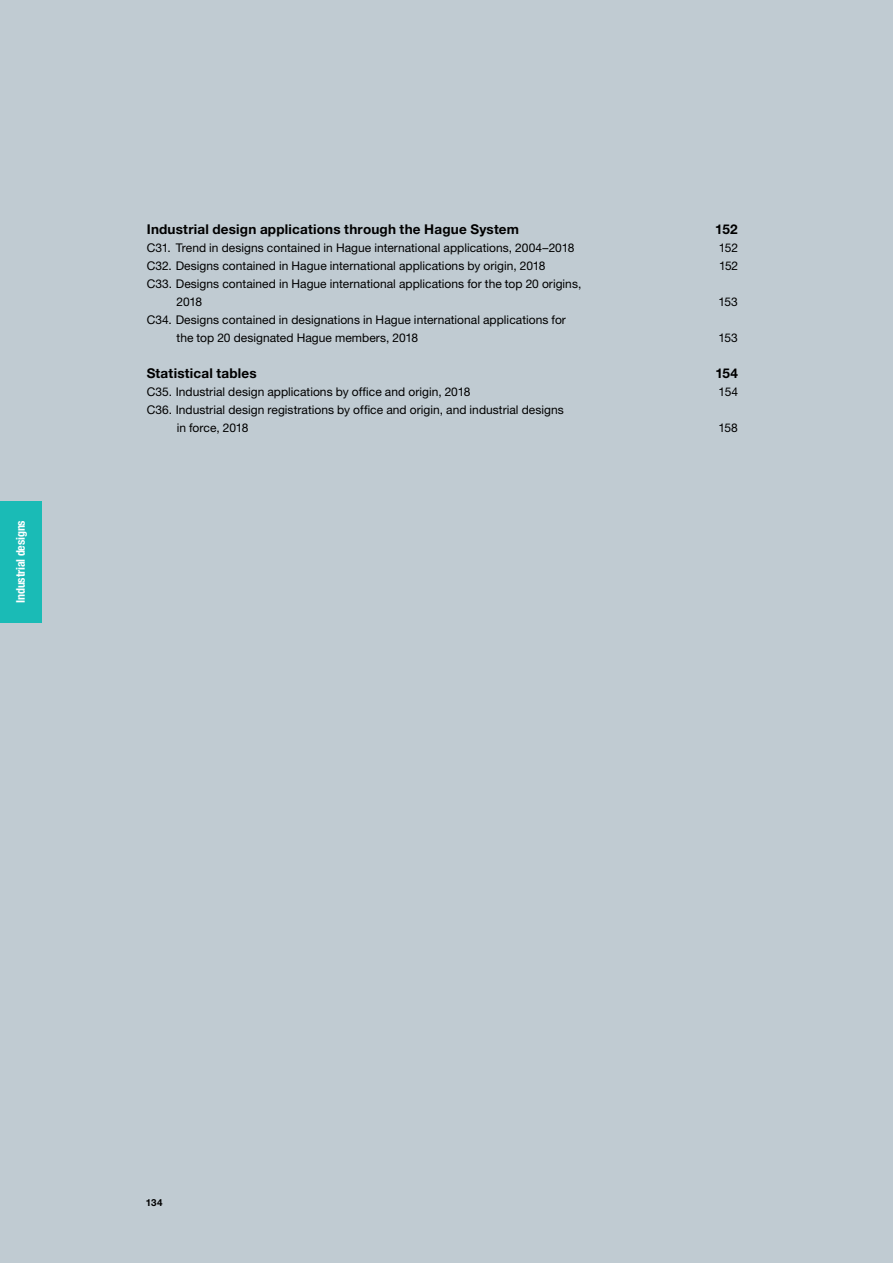
<style>
.page{position:relative;width:893px;height:1263px;background:#c0cbd2}
.page>*{position:absolute;margin:0;border:0;box-sizing:border-box;transform-origin:0 0}
.t1{font:700 13.5px "Helvetica Neue LT Std";letter-spacing:.015em;color:#000}
.t2{font:12px/18px "Helvetica Neue LT Std";letter-spacing:.005em;color:#000}
.t3{font:700 condensed 12px "Helvetica Neue LT Std";letter-spacing:-.015em;color:#fff}
.t4{font:700 9.75px "Helvetica Neue LT Std";color:#000}
</style>
<div class="page">
<div style="left:0;top:501px;width:41px;height:121px;background:#1abbb6"></div>
<p class="t3" style="left:16px;top:603px;width:84px;rotate:-90deg">Industrial designs</p>
<p class="t1" style="left:147px;top:224px;width:374px">Industrial design applications through the Hague System</p>
<p class="t1" style="left:715px;top:224px;width:24px">152</p>
<p class="t2" style="left:147px;top:240px;width:429px">C31. Trend in designs contained in Hague international applications, 2004–2018</p>
<p class="t2" style="left:719px;top:240px;width:21px">152</p>
<p class="t2" style="left:147px;top:258px;width:400px">C32. Designs contained in Hague international applications by origin, 2018</p>
<p class="t2" style="left:719px;top:258px;width:21px">152</p>
<p class="t2" style="left:176px;top:276px;width:406px;text-indent:-30px">C33. Designs contained in Hague international applications for the top 20 origins,<br>2018</p>
<p class="t2" style="left:718px;top:294px;width:21px">153</p>
<p class="t2" style="left:177px;top:312px;width:391px;text-indent:-30px">C34. Designs contained in designations in Hague international applications for the top 20 designated Hague members, 2018</p>
<p class="t2" style="left:718px;top:330px;width:21px">153</p>
<p class="t1" style="left:147px;top:368px;width:112px">Statistical tables</p>
<p class="t1" style="left:715px;top:368px;width:24px">154</p>
<p class="t2" style="left:147px;top:384px;width:325px">C35. Industrial design applications by office and origin, 2018</p>
<p class="t2" style="left:719px;top:384px;width:21px">154</p>
<p class="t2" style="left:177px;top:402px;width:389px;text-indent:-30px">C36. Industrial design registrations by office and origin, and industrial designs in force, 2018</p>
<p class="t2" style="left:718px;top:420px;width:21px">158</p>
<p class="t4" style="left:146px;top:1199px;width:18px">134</p>
</div>
